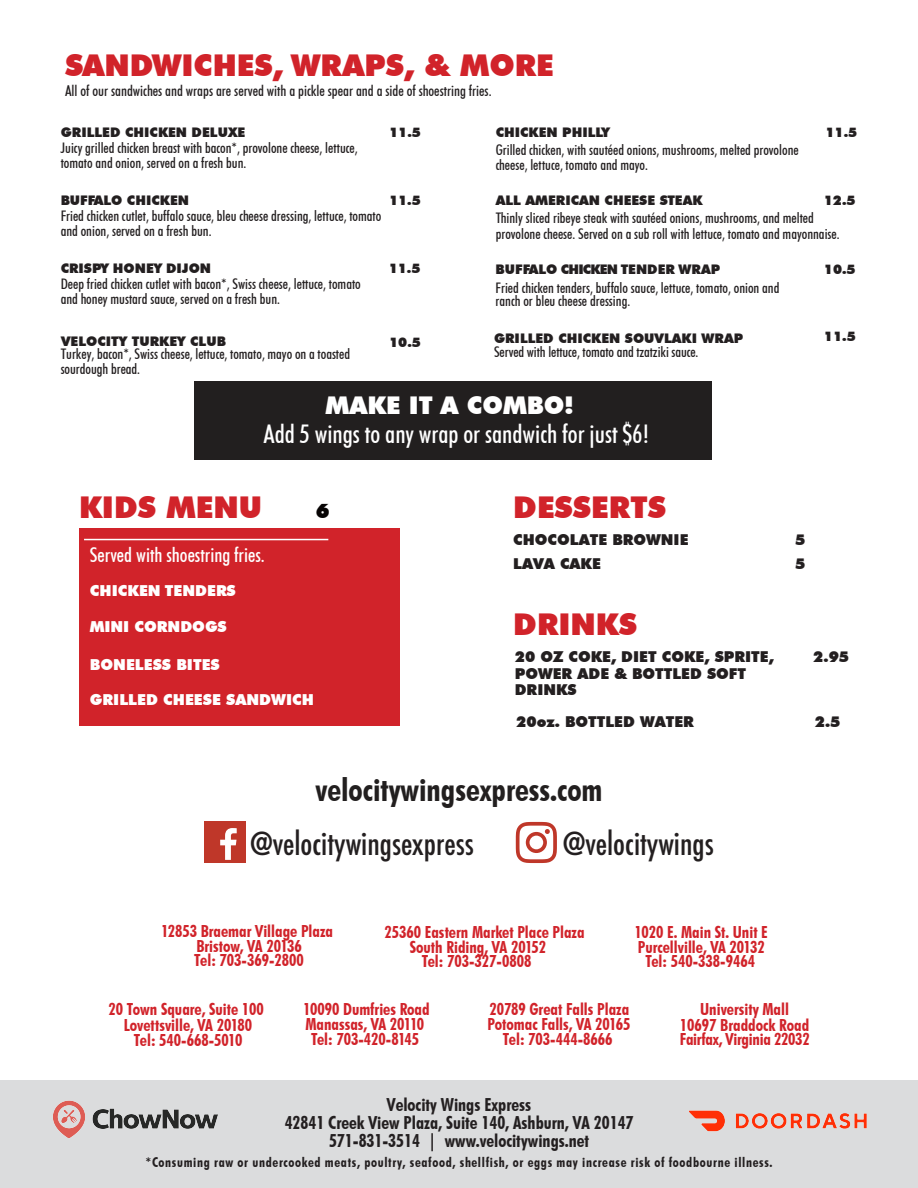
<style>
.page{position:relative;width:918px;height:1188px;background:#fff}
.page>*{position:absolute;margin:0;border:0;box-sizing:border-box;transform-origin:0 0}
.t1{font:700 condensed 31.95px "Futura BT";color:#221f1f}
.t2{font:500 condensed 30.75px "Futura";color:#231f20}
.t3{font:900 30px "Futura BT";color:#d1232a}
.t4{font:500 condensed 25.65px "Futura BT";color:#fff}
.t5{font:900 24.45px "Futura BT";color:#fff}
.t6{font:500 condensed 20.1px "Futura BT";color:#fff}
.t7{font:900 20.1px "Futura BT";color:#070404}
.t8{font:700 condensed 18px/18px "Futura BT";color:#231f20;text-align:center}
.t9{font:700 condensed 16.65px/14.9px "Futura BT";color:#d1232a;text-align:center}
.t10{font:900 15.15px "Futura BT";color:#fff}
.t11{font:900 15px/16.5px "Futura BT";color:#231f20}
.t12{font:500 condensed 15px "Futura BT";color:#231f20}
.t13{font:500 condensed 14.55px/14.5px "Futura BT";color:#231f20}
.t14{font:700 condensed 13.5px "Futura BT";letter-spacing:.05em;color:#231f20}
.t15{font:900 13.2px "Futura BT";color:#231f20}
</style>
<div class="page">
<div style="left:0;top:1080px;width:918px;height:108px;background:#dbdcdd"></div>
<img style="left:53px;top:1100px;width:165px;height:38px">
<img style="left:689px;top:1110px;width:178px;height:22px">
<div style="left:79px;top:528px;width:320px;height:198px;background:#d1232a"></div>
<hr style="left:84px;top:539px;width:244px;height:1px;background:#fff">
<div style="left:195px;top:381px;width:517px;height:79px;background:#221f1f"></div>
<svg style="left:516px;top:822px;width:41px;height:41px"></svg>
<div style="left:204px;top:822px;width:41px;height:41px;background:#bf3729"></div>
<svg style="left:220px;top:828px;width:17px;height:32px"></svg>
<h3 class="t3" style="left:65px;top:47px;width:490px">SANDWICHES, WRAPS, &amp; MORE</h3>
<p class="t12" style="left:65px;top:81px;width:428px">All of our sandwiches and wraps are served with a pickle spear and a side of shoestring fries.</p>
<p class="t15" style="left:61px;top:125px;width:186px">GRILLED CHICKEN DELUXE</p>
<p class="t15" style="left:389px;top:125px;width:33px">11.5</p>
<p class="t13" style="left:61px;top:141px;width:298px">Juicy grilled chicken breast with bacon*, provolone cheese, lettuce, tomato and onion, served on a fresh bun.</p>
<p class="t15" style="left:61px;top:192px;width:130px">BUFFALO CHICKEN</p>
<p class="t15" style="left:389px;top:192px;width:33px">11.5</p>
<p class="t13" style="left:61px;top:209px;width:322px">Fried chicken cutlet, buffalo sauce, bleu cheese dressing, lettuce, tomato and onion, served on a fresh bun.</p>
<p class="t15" style="left:61px;top:260px;width:152px">CRISPY HONEY DIJON</p>
<p class="t15" style="left:389px;top:260px;width:33px">11.5</p>
<p class="t13" style="left:61px;top:277px;width:302px">Deep fried chicken cutlet with bacon*, Swiss cheese, lettuce, tomato and honey mustard sauce, served on a fresh bun.</p>
<p class="t15" style="left:496px;top:125px;width:116px">CHICKEN PHILLY</p>
<p class="t15" style="left:826px;top:125px;width:33px">11.5</p>
<p class="t13" style="left:496px;top:143px;width:305px">Grilled chicken, with sautéed onions, mushrooms, melted provolone cheese, lettuce, tomato and mayo.</p>
<p class="t15" style="left:496px;top:192px;width:208px">ALL AMERICAN CHEESE STEAK</p>
<p class="t15" style="left:824px;top:192px;width:33px">12.5</p>
<p class="t13" style="left:496px;top:210px;width:345px;line-height:15.9px">Thinly sliced ribeye steak with sautéed onions, mushrooms, and melted provolone cheese. Served on a sub roll with lettuce, tomato and mayonnaise.</p>
<p class="t15" style="left:496px;top:261px;width:226px">BUFFALO CHICKEN TENDER WRAP</p>
<p class="t15" style="left:824px;top:261px;width:33px">10.5</p>
<p class="t13" style="left:496px;top:280px;width:285px;line-height:13.8px">Fried chicken tenders, buffalo sauce, lettuce, tomato, onion and ranch or bleu cheese dressing.</p>
<p class="t15" style="left:494px;top:330px;width:251px">GRILLED CHICKEN SOUVLAKI WRAP</p>
<p class="t15" style="left:824px;top:328px;width:33px">11.5</p>
<p class="t13" style="left:494px;top:345px;width:206px">Served with lettuce, tomato and tzatziki sauce.</p>
<p class="t15" style="left:61px;top:333px;width:166px">VELOCITY TURKEY CLUB</p>
<p class="t15" style="left:389px;top:334px;width:33px">10.5</p>
<p class="t13" style="left:61px;top:347px;width:291px">Turkey, bacon*, Swiss cheese, lettuce, tomato, mayo on a toasted sourdough bread.</p>
<h3 class="t5" style="left:326px;top:391px;width:250px">MAKE IT A COMBO!</h3>
<h3 class="t4" style="left:263px;top:419px;width:387px">Add 5 wings to any wrap or sandwich for just $6!</h3>
<h3 class="t3" style="left:79px;top:489px;width:185px">KIDS MENU</h3>
<h3 class="t7" style="left:316px;top:498px;width:15px">6</h3>
<h3 class="t6" style="left:90px;top:543px;width:176px">Served with shoestring fries.</h3>
<p class="t10" style="left:90px;top:582px;width:148px">CHICKEN TENDERS</p>
<p class="t10" style="left:90px;top:617px;width:138px">MINI CORNDOGS</p>
<p class="t10" style="left:90px;top:656px;width:132px">BONELESS BITES</p>
<p class="t10" style="left:90px;top:691px;width:226px">GRILLED CHEESE SANDWICH</p>
<h3 class="t3" style="left:513px;top:489px;width:154px">DESSERTS</h3>
<p class="t11" style="left:513px;top:532px;width:177px">CHOCOLATE BROWNIE</p>
<p class="t11" style="left:795px;top:532px;width:12px">5</p>
<p class="t11" style="left:513px;top:556px;width:89px">LAVA CAKE</p>
<p class="t11" style="left:795px;top:556px;width:12px">5</p>
<h3 class="t3" style="left:513px;top:606px;width:125px">DRINKS</h3>
<p class="t11" style="left:515px;top:649px;width:261px">20 OZ COKE, DIET COKE, SPRITE,<br>POWER ADE &amp; BOTTLED SOFT<br>DRINKS</p>
<p class="t11" style="left:813px;top:649px;width:37px">2.95</p>
<p class="t11" style="left:516px;top:713px;width:179px">20oz. BOTTLED WATER</p>
<p class="t11" style="left:815px;top:713px;width:27px">2.5</p>
<h1 class="t1" style="left:315px;top:771px;width:289px">velocitywingsexpress.com</h1>
<h2 class="t2" style="left:250px;top:824px;width:225px">@velocitywingsexpress</h2>
<h2 class="t2" style="left:563px;top:824px;width:153px">@velocitywings</h2>
<p class="t9" style="left:161px;top:923px;width:174px">12853 Braemar Village Plaza<br>Bristow, VA 20136<br>Tel: 703-369-2800</p>
<p class="t9" style="left:109px;top:1001px;width:157px;line-height:15.5px">20 Town Square, Suite 100<br>Lovettsville, VA 20180<br>Tel: 540-668-5010</p>
<p class="t9" style="left:303px;top:1002px;width:128px">10090 Dumfries Road<br>Manassas, VA 20110<br>Tel: 703-420-8145</p>
<p class="t9" style="left:384px;top:924px;width:202px">25360 Eastern Market Place Plaza</p>
<p class="t9" style="left:410px;top:939px;width:138px">South Riding, VA 20152</p>
<p class="t9" style="left:422px;top:954px;width:111px">Tel: 703-327-0808</p>
<p class="t9" style="left:635px;top:924px;width:135px">1020 E. Main St. Unit E<br>Purcellville, VA 20132<br>Tel: 540-338-9464</p>
<p class="t9" style="left:680px;top:1002px;width:131px">University Mall<br>10697 Braddock Road<br>Fairfax, Virginia 22032</p>
<p class="t9" style="left:487px;top:1002px;width:145px">20789 Great Falls Plaza<br>Potomac Falls, VA 20165<br>Tel: 703-444-8666</p>
<p class="t8" style="left:285px;top:1095px;width:350px">Velocity Wings Express<br>42841 Creek View Plaza, Suite 140, Ashburn, VA 20147<br>571-831-3514 | www.velocitywings.net</p>
<p class="t14" style="left:145px;top:1154px;width:629px">*Consuming raw or undercooked meats, poultry, seafood, shellfish, or eggs may increase risk of foodbourne illness.</p>
</div>
